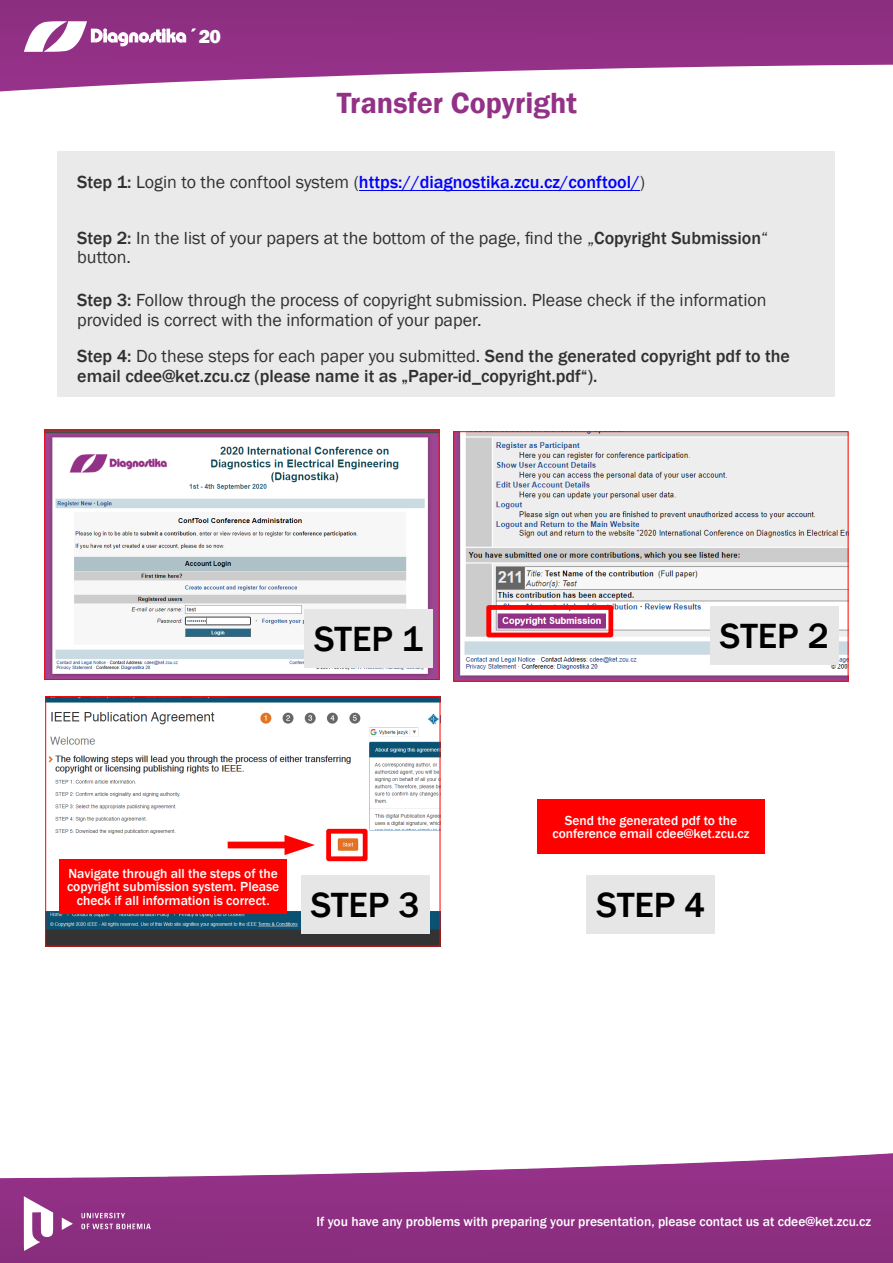
<style>
.page{position:relative;width:893px;height:1263px;background:#fff}
.page>*{position:absolute;margin:0;border:0;box-sizing:border-box;transform-origin:0 0}
.t1{font:500 36px "Franklin Gothic";color:#000}
.t2{font:600 30px "Franklin Gothic";color:#933187}
.t3{font:800 19.65px "Franklin Gothic";color:#fff}
.t4{font:18px/19.5px "Franklin Gothic";color:#303030}
.t5{font:500 18px/19.5px "Franklin Gothic";color:#303030}
.t6{font:500 18px "Franklin Gothic";color:#00f}
.t7{font:500 13.5px/13.5px "Franklin Gothic";color:#fff;text-align:center}
.s1{color:#303030}
.s2{font-weight:400;color:#303030}
.s3{font-weight:500}
.s4{font-weight:400}
</style>
<div class="page">
<img style="left:0;top:1153px;width:893px;height:110px">
<svg style="left:24px;top:1196px;width:127px;height:55px;background:#a05196"></svg>
<img style="left:0;top:0;width:893px;height:261px">
<div style="left:58px;top:151px;width:777px;height:246px;background:#eaeaea"></div>
<svg style="left:24px;top:21px;width:172px;height:31px"></svg>
<hr style="left:359px;top:190px;width:281px;height:1px;background:#00f">
<img style="left:47px;top:432px;width:390px;height:245px">
<img style="left:48px;top:698px;width:390px;height:246px">
<div style="left:46px;top:696px;width:394px;height:250px;border:1px solid #f00"></div>
<img style="left:456px;top:434px;width:390px;height:245px">
<div style="left:486px;top:605px;width:127px;height:32px;border:5px solid #f00"></div>
<div style="left:326px;top:829px;width:42px;height:32px;border:5px solid #f00"></div>
<div style="left:304px;top:609px;width:129px;height:58px;background:#e6e6e6"></div>
<div style="left:301px;top:876px;width:128px;height:58px;background:#e6e6e6"></div>
<div style="left:587px;top:876px;width:128px;height:58px;background:#e6e6e6"></div>
<div style="left:710px;top:606px;width:128px;height:58px;background:#e6e6e6"></div>
<svg style="left:285px;top:835px;width:30px;height:20px"></svg>
<div style="left:228px;top:842px;width:63px;height:6px;background:#f00"></div>
<div style="left:59px;top:859px;width:228px;height:55px;background:#f00"></div>
<div style="left:537px;top:799px;width:228px;height:55px;background:#f00"></div>
<h3 class="t3" style="left:199px;top:29px;width:24px">20</h3>
<h2 class="t2" style="left:337px;top:92px;width:241px">Transfer Copyright</h2>
<h3 class="t6" style="left:77px;top:176px;width:569px"><span class="s1">Step 1:</span> <span class="s2">Login to the conftool system (</span>https://diagnostika.zcu.cz/conftool/<span class="s2">)</span></h3>
<h3 class="t4" style="left:77px;top:229px;width:693px"><span class="s3">Step 2:</span> In the list of your papers at the bottom of the page, find the „<span class="s3">Copyright Submission</span>“ button.</h3>
<h3 class="t4" style="left:77px;top:292px;width:691px"><span class="s3">Step 3:</span> Follow through the process of copyright submission. Please check if the information provided is correct with the information of your paper.</h3>
<h3 class="t5" style="left:77px;top:348px;width:714px">Step 4: <span class="s4">Do these steps for each paper you submitted.</span> Send the generated copyright pdf to the email cdee@ket.zcu.cz (please name it as „Paper-id_copyright.pdf“).</h3>
<h1 class="t1" style="left:314px;top:625px;width:110px">STEP 1</h1>
<h1 class="t1" style="left:720px;top:622px;width:110px">STEP 2</h1>
<p class="t7" style="left:67px;top:867px;width:214px">Navigate through all the steps of the copyright submission system. Please check if all information is correct.</p>
<p class="t7" style="left:552px;top:814px;width:199px">Send the generated pdf to the conference email cdee@ket.zcu.cz</p>
<h1 class="t1" style="left:311px;top:892px;width:110px">STEP 3</h1>
<h1 class="t1" style="left:596px;top:892px;width:110px">STEP 4</h1>
<p class="t7" style="left:317px;top:1216px;width:556px">If you have any problems with preparing your presentation, please contact us at cdee@ket.zcu.cz</p>
</div>
